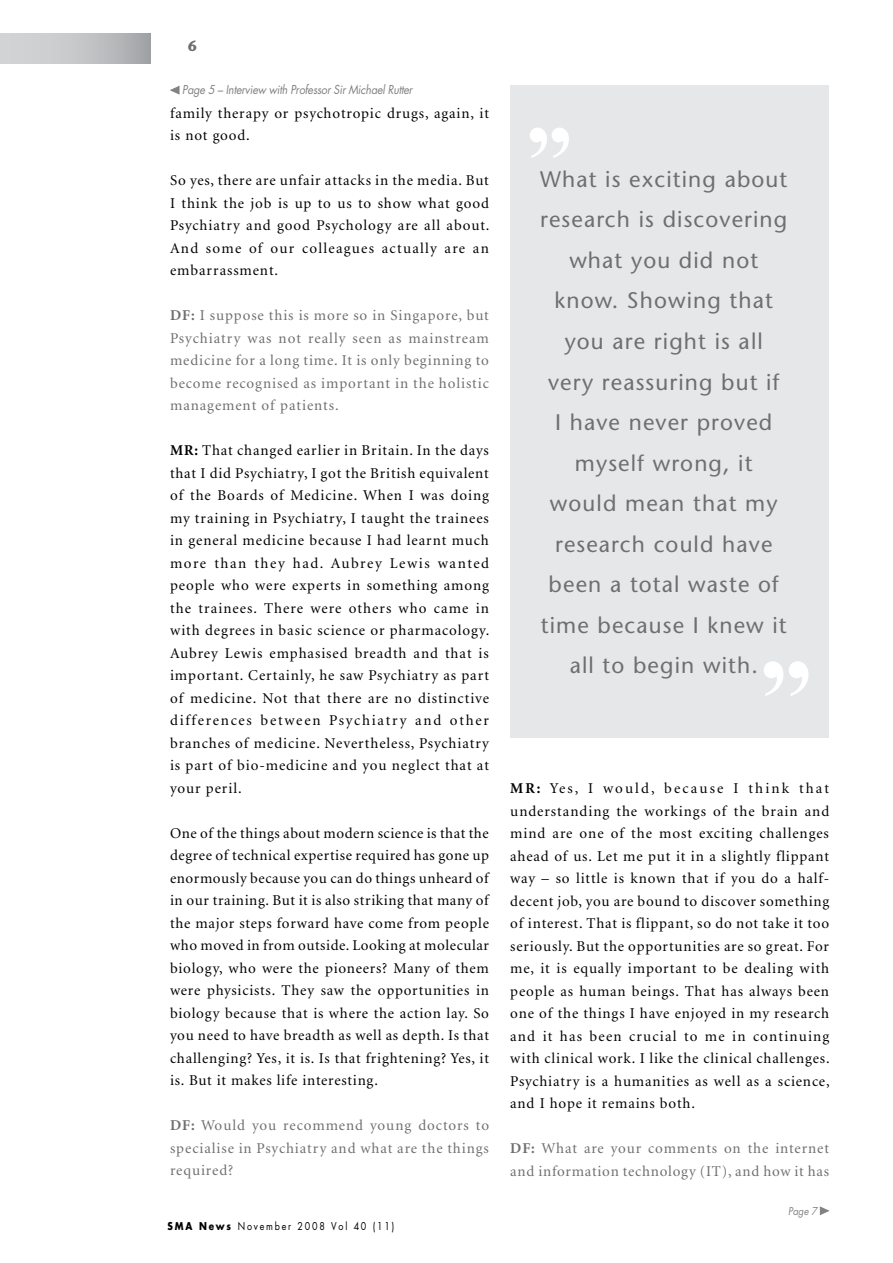
<style>
.page{position:relative;width:893px;height:1263px;background:#fff}
.page>*{position:absolute;margin:0;border:0;box-sizing:border-box;transform-origin:0 0}
.t1{font:22.5px/40.5px "Stone Sans";letter-spacing:.05em;color:#6d6f71;text-align:center}
.t2{font:15px/22.5px "Minion";letter-spacing:.055em;color:#000;text-align:justify}
.t3{font:15px/22.5px "Minion";letter-spacing:.06em;color:#6d6f71;text-align:justify}
.t4{font:700 15px "Stone Sans";color:#6d6f71;scale:.9 1}
.t5{font:italic 12px "Futura";letter-spacing:-.02em;color:#808285;scale:.9 1}
.t6{font:10.5px "Futura";letter-spacing:.2em;color:#000;scale:.85 1}
.t7{font:italic 10.5px "Futura";color:#808285;scale:.9 1}
.s1{font-weight:700}
</style>
<div class="page">
<div style="left:510px;top:85px;width:319px;height:652px;background:#e6e7e8"></div>
<svg style="left:170px;top:85px;width:10px;height:10px"></svg>
<svg style="left:530px;top:128px;width:39px;height:30px"></svg>
<svg style="left:764px;top:661px;width:44px;height:35px"></svg>
<div style="left:0;top:34px;width:151px;height:29px;background:linear-gradient(to right,#dadcdd,#a8aaad)"></div>
<svg style="left:820px;top:1206px;width:9px;height:9px"></svg>
<p class="t4" style="left:188px;top:37px;width:11px">6</p>
<p class="t5" style="left:182px;top:82px;width:257px">Page 5 – Interview with Professor Sir Michael Rutter</p>
<p class="t2" style="left:170px;top:102px;width:320px">family therapy or psychotropic drugs, again, it is not good.</p>
<p class="t2" style="left:170px;top:170px;width:321px">So yes, there are unfair attacks in the media. But I think the job is up to us to show what good Psychiatry and good Psychology are all about.<br>And some of our colleagues actually are an embarrassment.</p>
<p class="t3" style="left:170px;top:305px;width:320px"><span class="s1">DF:</span> I suppose this is more so in Singapore, but Psychiatry was not really seen as mainstream medicine for a long time. It is only beginning to become recognised as important in the holistic management of patients.</p>
<p class="t2" style="left:170px;top:440px;width:321px"><span class="s1">MR:</span> That changed earlier in Britain. In the days that I did Psychiatry, I got the British equivalent of the Boards of Medicine. When I was doing my training in Psychiatry, I taught the trainees in general medicine because I had learnt much more than they had. Aubrey Lewis wanted people who were experts in something among the trainees. There were others who came in with degrees in basic science or pharmacology.<br>Aubrey Lewis emphasised breadth and that is important. Certainly, he saw Psychiatry as part of medicine. Not that there are no distinctive differences between Psychiatry and other branches of medicine. Nevertheless, Psychiatry is part of bio-medicine and you neglect that at your peril.</p>
<p class="t2" style="left:170px;top:822px;width:321px">One of the things about modern science is that the degree of technical expertise required has gone up enormously because you can do things unheard of in our training. But it is also striking that many of the major steps forward have come from people who moved in from outside. Looking at molecular biology, who were the pioneers? Many of them were physicists. They saw the opportunities in biology because that is where the action lay. So you need to have breadth as well as depth. Is that challenging? Yes, it is. Is that frightening? Yes, it is. But it makes life interesting.</p>
<p class="t3" style="left:170px;top:1115px;width:320px"><span class="s1">DF:</span> Would you recommend young doctors to specialise in Psychiatry and what are the things required?</p>
<p class="t6" style="left:168px;top:1219px;width:268px"><span class="s1">SMA News</span> November 2008 Vol 40 (11)</p>
<p class="t1" style="left:540px;top:159px;width:249px">What is exciting about research is discovering what you did not know. Showing that you are right is all very reassuring but if<br>I have never proved myself wrong, it would mean that my research could have been a total waste of time because I knew it all to begin with.</p>
<p class="t2" style="left:510px;top:777px;width:321px"><span class="s1">MR:</span> Yes, I would, because I think that understanding the workings of the brain and mind are one of the most exciting challenges ahead of us. Let me put it in a slightly flippant way – so little is known that if you do a half&shy;decent job, you are bound to discover something of interest. That is flippant, so do not take it too seriously. But the opportunities are so great. For me, it is equally important to be dealing with people as human beings. That has always been one of the things I have enjoyed in my research and it has been crucial to me in continuing with clinical work. I like the clinical challenges.<br>Psychiatry is a humanities as well as a science, and I hope it remains both.</p>
<p class="t3" style="left:510px;top:1137px;width:320px"><span class="s1">DF:</span> What are your comments on the internet and information technology (IT), and how it has</p>
<p class="t7" style="left:788px;top:1204px;width:34px">Page 7</p>
</div>
